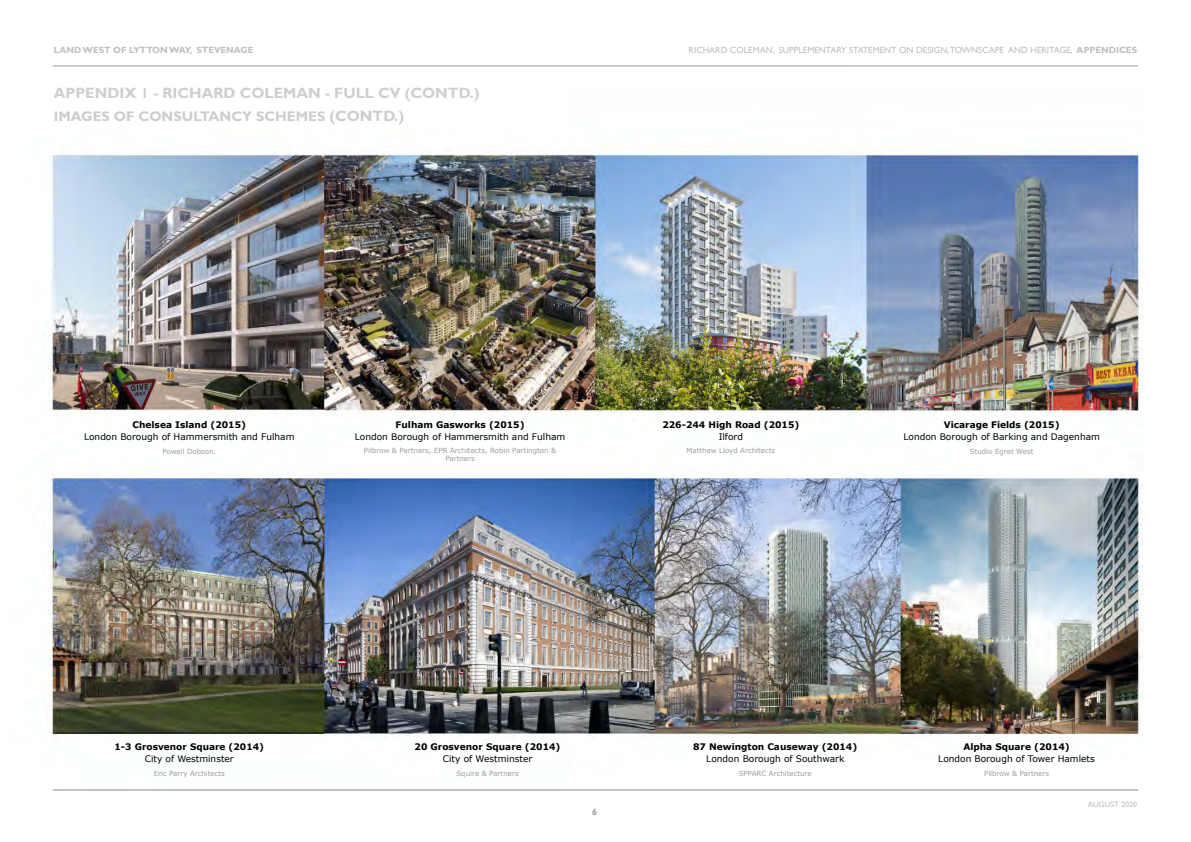
<style>
.page{position:relative;width:1191px;height:842px;background:#fff}
.page>*{position:absolute;margin:0;border:0;box-sizing:border-box;transform-origin:0 0}
.t1{font:700 15px "Gill Sans Std";color:#cfcfcf}
.t2{font:700 14px "Gill Sans Std";color:#cecdcd}
.t3{font:9px "Verdana";color:#000}
.t4{font:700 9px "Verdana";color:#000}
.t5{font:9px "Gill Sans Std";color:#bfbfbf}
.t6{font:700 9px "Gill Sans Std";color:#bfbfbf}
.t7{font:700 9px "Gill Sans Std";color:#9c9b9b}
.t8{font:8px "Gill Sans Std";color:#bfbfbf}
.t9{font:7px/8.4px "Verdana";color:#9c9b9b;text-align:center}
.s1{font-size:15px}
.s2{font-weight:700}
</style>
<div class="page">
<img style="left:48px;top:65px;width:1095px;height:726px">
<p class="t6" style="left:54px;top:45px;width:201px">LAND WEST OF LYTTON WAY, STEVENAGE</p>
<p class="t1" style="left:54px;top:84px;width:427px">APPENDIX 1 - RICHARD COLEMAN - FULL CV (CONTD.)</p>
<p class="t2" style="left:54px;top:108px;width:352px">IMAGES OF CONSULTANCY SCHEMES <span class="s1">(CONTD.)</span></p>
<p class="t5" style="left:688px;top:45px;width:450px">RICHARD COLEMAN, SUPPLEMENTARY STATEMENT ON DESIGN,TOWNSCAPE AND HERITAGE, <span class="s2">APPENDICES</span></p>
<p class="t4" style="left:132px;top:418px;width:115px">Chelsea Island (2015)</p>
<p class="t3" style="left:84px;top:430px;width:212px">London Borough of Hammersmith and Fulham</p>
<p class="t9" style="left:162px;top:447px;width:55px">Powell Dobson.</p>
<p class="t9" style="left:686px;top:446px;width:90px">Matthew Lloyd Architects</p>
<p class="t4" style="left:395px;top:418px;width:130px">Fulham Gasworks (2015)</p>
<p class="t3" style="left:355px;top:430px;width:212px">London Borough of Hammersmith and Fulham</p>
<p class="t9" style="left:364px;top:446px;width:194px">Pilbrow &amp; Partners, EPR Architects, Robin Partington &amp;<br>Partners</p>
<p class="t4" style="left:662px;top:418px;width:138px">226-244 High Road (2015)</p>
<p class="t3" style="left:718px;top:430px;width:26px">Ilford</p>
<p class="t4" style="left:943px;top:418px;width:117px">Vicarage Fields (2015)</p>
<p class="t3" style="left:903px;top:431px;width:198px">London Borough of Barking and Dagenham</p>
<p class="t9" style="left:970px;top:447px;width:65px">Studio Egret West</p>
<p class="t4" style="left:114px;top:740px;width:151px">1-3 Grosvenor Square (2014)</p>
<p class="t3" style="left:145px;top:753px;width:90px">City of Westminster</p>
<p class="t9" style="left:154px;top:769px;width:73px">Eric Parry Architects</p>
<p class="t4" style="left:414px;top:740px;width:147px">20 Grosvenor Square (2014)</p>
<p class="t3" style="left:443px;top:752px;width:91px">City of Westminster</p>
<p class="t9" style="left:456px;top:769px;width:64px">Squire &amp; Partners</p>
<p class="t7" style="left:592px;top:806px;width:6px">6</p>
<p class="t4" style="left:693px;top:740px;width:166px">87 Newington Causeway (2014)</p>
<p class="t3" style="left:706px;top:752px;width:140px">London Borough of Southwark</p>
<p class="t9" style="left:738px;top:769px;width:75px">SPPARC Architecture</p>
<p class="t4" style="left:963px;top:740px;width:108px">Alpha Square (2014)</p>
<p class="t3" style="left:938px;top:752px;width:158px">London Borough of Tower Hamlets</p>
<p class="t9" style="left:984px;top:769px;width:66px">Pilbrow &amp; Partners</p>
<p class="t8" style="left:1088px;top:799px;width:51px">AUGUST 2020</p>
</div>
